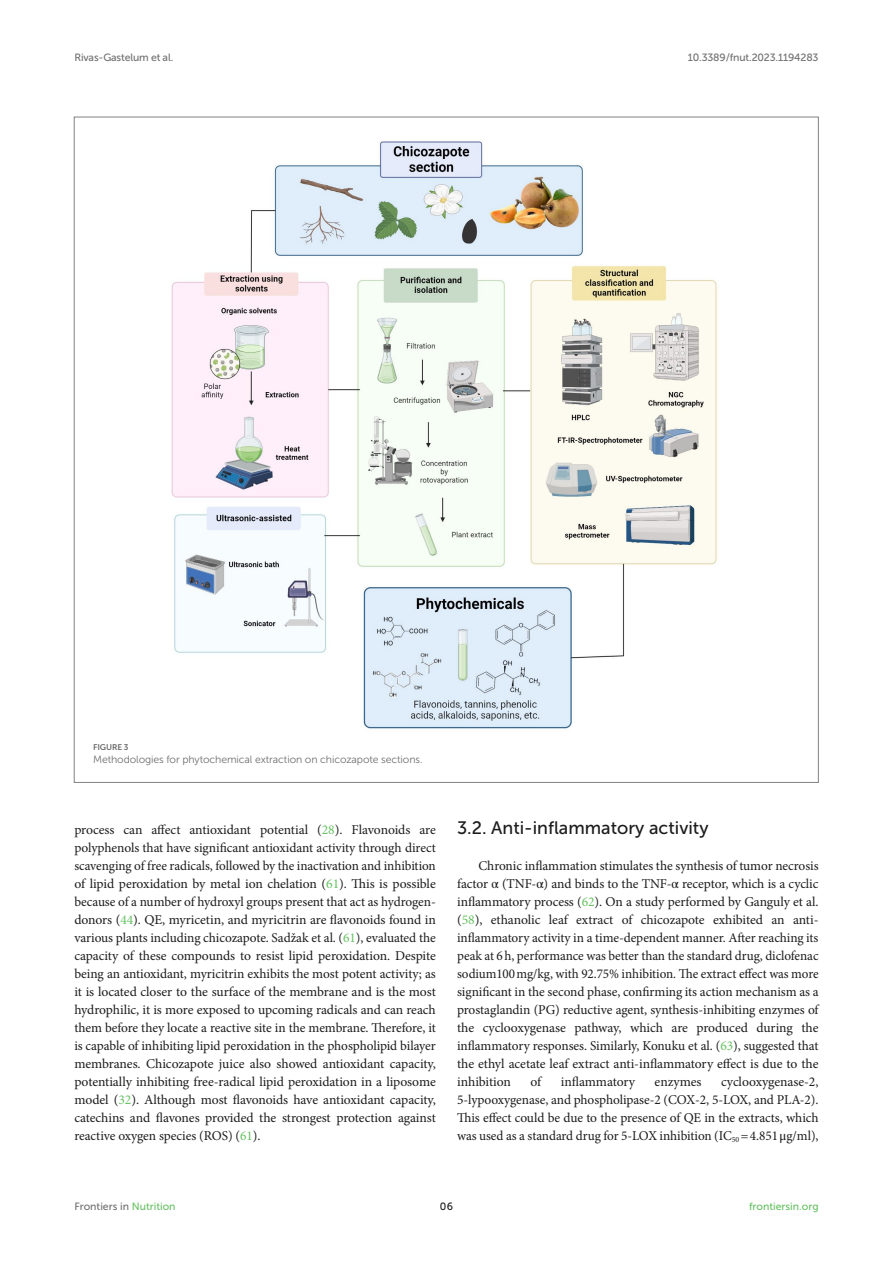
<style>
.page{position:relative;width:893px;height:1263px;background:#fff}
.page>*{position:absolute;margin:0;border:0;box-sizing:border-box;transform-origin:0 0}
.HEAD_2{font:18px "Museo Sans 500";color:#1b1c1b}
.TEXT_FLUSH{font:13.5px/18px "Minion Pro";letter-spacing:-.005em;color:#1b1c1b;text-align:justify}
.t1{font:10.5px "Museo Sans 500";letter-spacing:-.015em;color:#706f70}
.FIG_LEG{font:10.5px "Museo Sans 300";letter-spacing:-.01em;color:#706f70}
.t2{font:10.5px "Museo Sans 500";color:#65c161}
.t3{font:10.5px "Museo Sans 500";color:#1b1c1b}
.FIG_HD{font:8.25px "Museo Sans 700";letter-spacing:-.01em;color:#706f70}
.s1{color:#65c161}
.s2{font-family:"STIX General"}
</style>
<div class="page">
<img style="left:171px;top:141px;width:546px;height:588px">
<p class="t1" style="left:74px;top:51px;width:100px">Rivas-Gastelum et al.</p>
<p class="t1" style="left:688px;top:51px;width:132px">10.3389/fnut.2023.1194283</p>
<p class="FIG_HD" style="left:93px;top:742px;width:37px">FIGURE 3</p>
<p class="FIG_LEG" style="left:93px;top:754px;width:331px">Methodologies for phytochemical extraction on chicozapote sections.</p>
<p class="TEXT_FLUSH" style="left:74px;top:821px;width:363px">process can affect antioxidant potential (<span class="s1">28</span>). Flavonoids are polyphenols that have significant antioxidant activity through direct scavenging of free radicals, followed by the inactivation and inhibition of lipid peroxidation by metal ion chelation (<span class="s1">61</span>). This is possible because of a number of hydroxyl groups present that act as hydrogen&shy;donors (<span class="s1">44</span>). QE, myricetin, and myricitrin are flavonoids found in various plants including chicozapote. Sadžak et al. (<span class="s1">61</span>), evaluated the capacity of these compounds to resist lipid peroxidation. Despite being an antioxidant, myricitrin exhibits the most potent activity; as it is located closer to the surface of the membrane and is the most hydrophilic, it is more exposed to upcoming radicals and can reach them before they locate a reactive site in the membrane. Therefore, it is capable of inhibiting lipid peroxidation in the phospholipid bilayer membranes. Chicozapote juice also showed antioxidant capacity, potentially inhibiting free-radical lipid peroxidation in a liposome model (<span class="s1">32</span>). Although most flavonoids have antioxidant capacity, catechins and flavones provided the strongest protection against reactive oxygen species (ROS) (<span class="s1">61</span>).</p>
<p class="HEAD_2" style="left:457px;top:818px;width:253px">3.2. Anti-inflammatory activity</p>
<p class="TEXT_FLUSH" style="left:457px;top:857px;width:363px;text-indent:21px">Chronic inflammation stimulates the synthesis of tumor necrosis factor <span class="s2">α</span> (TNF-<span class="s2">α</span>) and binds to the TNF-<span class="s2">α</span> receptor, which is a cyclic inflammatory process (<span class="s1">62</span>). On a study performed by Ganguly et al. (<span class="s1">58</span>), ethanolic leaf extract of chicozapote exhibited an anti&shy;inflammatory activity in a time-dependent manner. After reaching its peak at 6h, performance was better than the standard drug, diclofenac sodium100mg/kg, with 92.75% inhibition. The extract effect was more significant in the second phase, confirming its action mechanism as a prostaglandin (PG) reductive agent, synthesis-inhibiting enzymes of the cyclooxygenase pathway, which are produced during the inflammatory responses. Similarly, Konuku et al. (<span class="s1">63</span>), suggested that the ethyl acetate leaf extract anti-inflammatory effect is due to the inhibition</p>
<p class="TEXT_FLUSH" style="left:457px;top:1073px;width:363px;text-indent:264px">cyclooxygenase-2, 5-lypooxygenase, and phospholipase-2 (COX-2, 5-LOX, and PLA-2).<br>This effect could be due to the presence of QE in the extracts, which was used as a standard drug for 5-LOX inhibition (IC<sub>50</sub> =4.851<span class="s2">μ</span>g/ml),</p>
<p class="TEXT_FLUSH" style="left:530px;top:1073px;width:12px">of</p>
<p class="TEXT_FLUSH" style="left:561px;top:1073px;width:76px">inflammatory</p>
<p class="TEXT_FLUSH" style="left:655px;top:1073px;width:48px">enzymes</p>
<p class="t1" style="left:74px;top:1200px;width:103px">Frontiers in <span class="s1">Nutrition</span></p>
<p class="t3" style="left:440px;top:1200px;width:15px">06</p>
<p class="t2" style="left:749px;top:1200px;width:71px">frontiersin.org</p>
</div>
